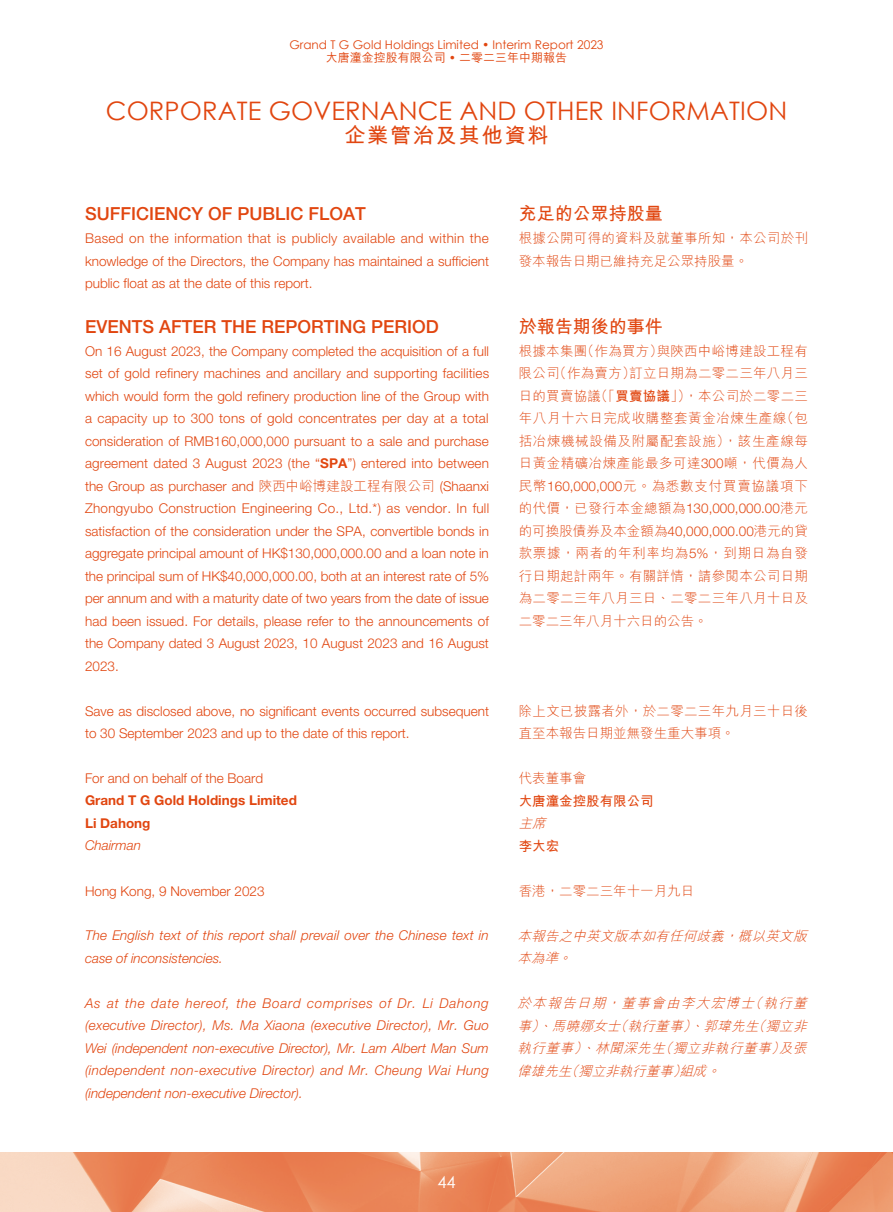
<style>
.page{position:relative;width:893px;height:1212px;background:#fff}
.page>*{position:absolute;margin:0;border:0;box-sizing:border-box;transform-origin:0 0}
.t1{font:25.5px "Century Gothic";letter-spacing:.005em;color:#e14610}
.t2{font:700 21px "M Hei HK";letter-spacing:.09em;color:#e14610}
.t3{font:500 18px "Helvetica Neue LT Std";color:#e14610}
.t4{font:700 18px "M Hei HK";color:#e14610}
.t5{font:16.5px "Century Gothic";color:#fff}
.t6{font:300 13.5px/22.5px "Helvetica Neue LT Std";color:#e14610;text-align:justify}
.t7{font:300 13.5px/22.5px "M Hei HK";letter-spacing:.02em;color:#e14610}
.t8{font:italic 300 13.5px/22.5px "Helvetica Neue LT Std";letter-spacing:.01em;color:#e14610}
.t9{font:italic 300 13.5px/22.5px "M Hei HK";color:#e14610}
.t10{font:700 13.5px/23.1px "Helvetica Neue LT Std";color:#e14610}
.t11{font:700 13.5px "M Hei HK";color:#e14610}
.t12{font:300 13.5px "M Hei HK";color:#e14610}
.t13{font:12px "Century Gothic";color:#e14610}
.t14{font:500 12px "M Hei HK";color:#e14610}
.s1{font-family:"Century Gothic";font-weight:400}
.s2{font-weight:700}
.s3{font-family:"M Hei HK"}
.s4{font-family:"Helvetica Neue LT Std"}
</style>
<div class="page">
<img style="left:0;top:1152px;width:893px;height:60px">
<p class="t13" style="left:289px;top:36px;width:316px">Grand T G Gold Holdings Limited • Interim Report 2023</p>
<p class="t14" style="left:326px;top:49px;width:243px">大唐潼金控股有限公司 <span class="s1">•</span> 二零二三年中期報告</p>
<h1 class="t1" style="left:106px;top:93px;width:683px">CORPORATE GOVERNANCE AND OTHER INFORMATION</h1>
<h2 class="t2" style="left:344px;top:120px;width:206px">企業管治及其他資料</h2>
<h3 class="t3" style="left:85px;top:203px;width:282px">SUFFICIENCY OF PUBLIC FLOAT</h3>
<p class="t6" style="left:85px;top:227px;width:405px">Based on the information that is publicly available and within the knowledge of the Directors, the Company has maintained a sufficient public float as at the date of this report.</p>
<h3 class="t3" style="left:85px;top:316px;width:355px">EVENTS AFTER THE REPORTING PERIOD</h3>
<p class="t6" style="left:85px;top:339px;width:406px">On 16 August 2023, the Company completed the acquisition of a full set of gold refinery machines and ancillary and supporting facilities which would form the gold refinery production line of the Group with a capacity up to 300 tons of gold concentrates per day at a total consideration of RMB160,000,000 pursuant to a sale and purchase agreement dated 3 August 2023 (the “<span class="s2">SPA</span>”) entered into between the Group as purchaser and <span class="s3">陝西中峪博建設工程有限公司</span> (Shaanxi Zhongyubo Construction Engineering Co., Ltd.*) as vendor. In full satisfaction of the consideration under the SPA, convertible bonds in aggregate principal amount of HK$130,000,000.00 and a loan note in the principal sum of HK$40,000,000.00, both at an interest rate of 5% per annum and with a maturity date of two years from the date of issue had been issued. For details, please refer to the announcements of the Company dated 3 August 2023, 10 August 2023 and 16 August 2023.</p>
<p class="t6" style="left:85px;top:699px;width:405px">Save as disclosed above, no significant events occurred subsequent to 30 September 2023 and up to the date of this report.</p>
<p class="t6" style="left:85px;top:767px;width:180px">For and on behalf of the Board</p>
<p class="t10" style="left:85px;top:789px;width:213px">Grand T G Gold Holdings Limited<br>Li Dahong</p>
<p class="t8" style="left:85px;top:834px;width:58px">Chairman</p>
<p class="t6" style="left:85px;top:879px;width:181px">Hong Kong, 9 November 2023</p>
<p class="t8" style="left:85px;top:924px;width:405px">The English text of this report shall prevail over the Chinese text in case of inconsistencies.</p>
<p class="t8" style="left:85px;top:991px;width:406px;text-align:justify">As at the date hereof, the Board comprises of Dr. Li Dahong (executive Director), Ms. Ma Xiaona (executive Director), Mr. Guo Wei (independent non-executive Director), Mr. Lam Albert Man Sum (independent non-executive Director) and Mr. Cheung Wai Hung (independent non-executive Director).</p>
<h3 class="t4" style="left:519px;top:200px;width:145px">充足的公眾持股量</h3>
<p class="t7" style="left:519px;top:227px;width:291px">根據公開可得的資料及就董事所知，本公司於刊發本報告日期已維持充足公眾持股量。</p>
<h3 class="t4" style="left:519px;top:313px;width:145px">於報告期後的事件</h3>
<p class="t7" style="left:519px;top:339px;width:291px;text-align:justify">根據本集團（作為買方）與陝西中峪博建設工程有限公司（作為賣方）訂立日期為二零二三年八月三日的買賣協議（「<span class="s2">買賣協議</span>」），本公司於二零二三年八月十六日完成收購整套黃金冶煉生產線（包括冶煉機械設備及附屬配套設施），該生產線每日黃金精礦冶煉產能最多可達<span class="s4">300</span>噸，代價為人民幣<span class="s4">160,000,000</span>元。為悉數支付買賣協議項下的代價，已發行本金總額為<span class="s4">130,000,000.00</span>港元的可換股債券及本金額為<span class="s4">40,000,000.00</span>港元的貸款票據，兩者的年利率均為<span class="s4">5%</span>，到期日為自發行日期起計兩年。有關詳情，請參閱本公司日期為二零二三年八月三日、二零二三年八月十日及二零二三年八月十六日的公告。</p>
<p class="t7" style="left:519px;top:699px;width:291px">除上文已披露者外，於二零二三年九月三十日後直至本報告日期並無發生重大事項。</p>
<p class="t7" style="left:519px;top:767px;width:69px">代表董事會</p>
<p class="t11" style="left:519px;top:791px;width:136px">大唐潼金控股有限公司</p>
<p class="t9" style="left:519px;top:812px;width:32px">主席</p>
<p class="t11" style="left:519px;top:836px;width:42px">李大宏</p>
<p class="t12" style="left:519px;top:884px;width:177px">香港，二零二三年十一月九日</p>
<p class="t9" style="left:517px;top:924px;width:294px">本報告之中英文版本如有任何歧義，概以英文版本為準。</p>
<p class="t9" style="left:517px;top:992px;width:294px;text-align:justify">於本報告日期，董事會由李大宏博士（執行董事）、馬曉娜女士（執行董事）、郭瑋先生（獨立非執行董事）、林聞深先生（獨立非執行董事）及張偉雄先生（獨立非執行董事）組成。</p>
<p class="t5" style="left:437px;top:1170px;width:20px">44</p>
</div>
